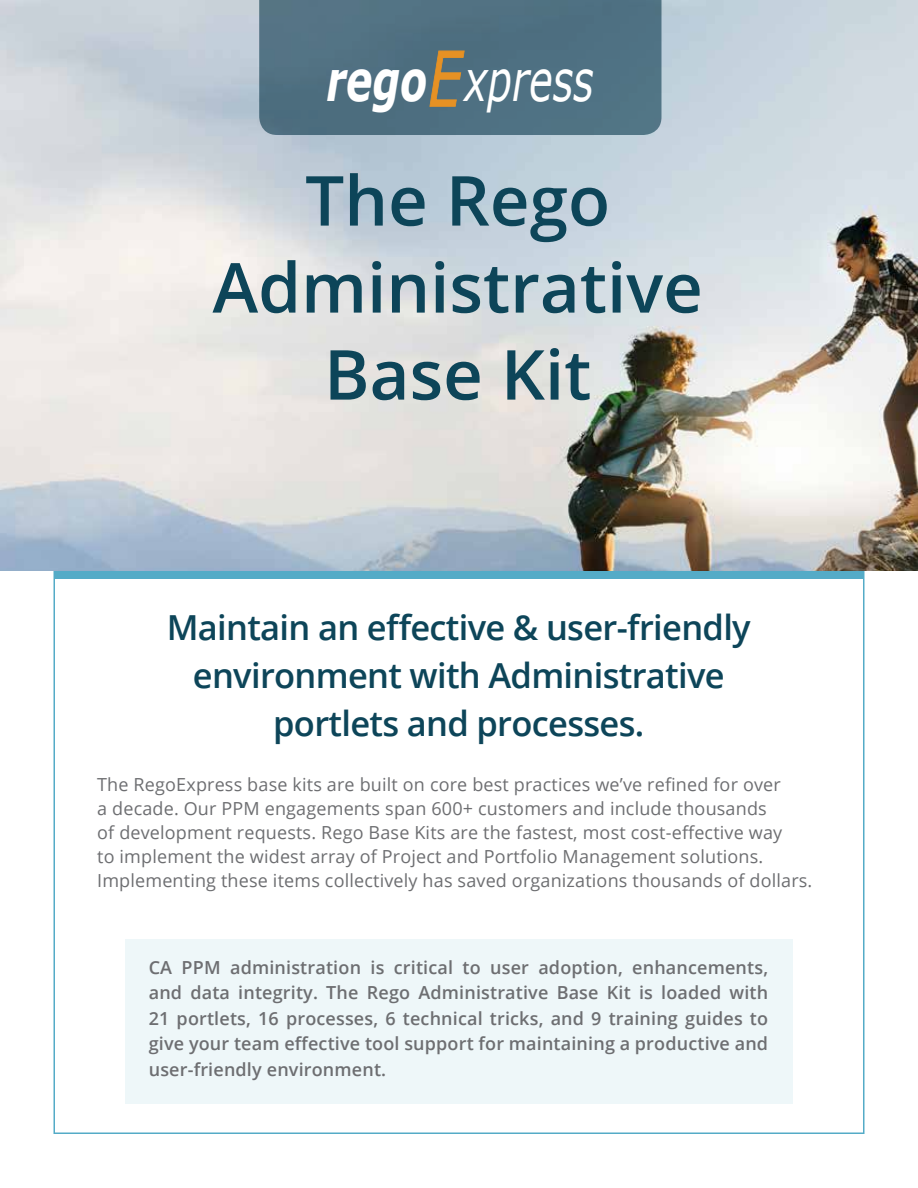
<style>
.page{position:relative;width:918px;height:1188px;background:#fff}
.page>*{position:absolute;margin:0;border:0;box-sizing:border-box;transform-origin:0 0}
.t1{font:600 69px/87px "Open Sans";color:#0d4559;text-align:center}
.t2{font:italic 56.55px "Verdana";color:#fff;scale:.7 1}
.t3{font:600 34.5px/48px "Open Sans";letter-spacing:-.02em;color:#0d4559;text-align:center}
.t4{font:18px/24px "Open Sans";letter-spacing:.01em;color:#6d6e71}
.t5{font:600 18px/25.5px "Open Sans";letter-spacing:.01em;color:#6d6e71;text-align:justify}
.s1{font-weight:700}
.s2{font-size:75.75px;color:#e69124}
</style>
<div class="page">
<div style="left:54px;top:570px;width:810px;height:9px;background:#54abc7"></div>
<img style="left:0;top:0;width:918px;height:570px">
<div style="left:259px;top:0;width:403px;height:135px;background:#4f7183"></div>
<div style="left:125px;top:940px;width:668px;height:164px;background:#eef7f9"></div>
<svg style="left:429px;top:50px;width:36px;height:57px;background:#5f7174"></svg>
<h2 class="t2" style="left:327px;top:44px;width:383px"><span class="s1">rego</span><span class="s2">E</span>xpress</h2>
<h1 class="t1" style="left:213px;top:156px;width:492px">The Rego<br>Administrative<br>Base Kit</h1>
<h3 class="t3" style="left:167px;top:603px;width:586px">Maintain an effective &amp; user-friendly environment with Administrative portlets and processes.</h3>
<p class="t4" style="left:97px;top:772px;width:717px">The RegoExpress base kits are built on core best practices we’ve refined for over<br>a decade. Our PPM engagements span 600+ customers and include thousands<br>of development requests. Rego Base Kits are the fastest, most cost-effective way<br>to implement the widest array of Project and Portfolio Management solutions.<br>Implementing these items collectively has saved organizations thousands of dollars.</p>
<p class="t5" style="left:149px;top:954px;width:621px">CA PPM administration is critical to user adoption, enhancements, and data integrity. The Rego Administrative Base Kit is loaded with 21 portlets, 16 processes, 6 technical tricks, and 9 training guides to give your team effective tool support for maintaining a productive and user-friendly environment.</p>
</div>
